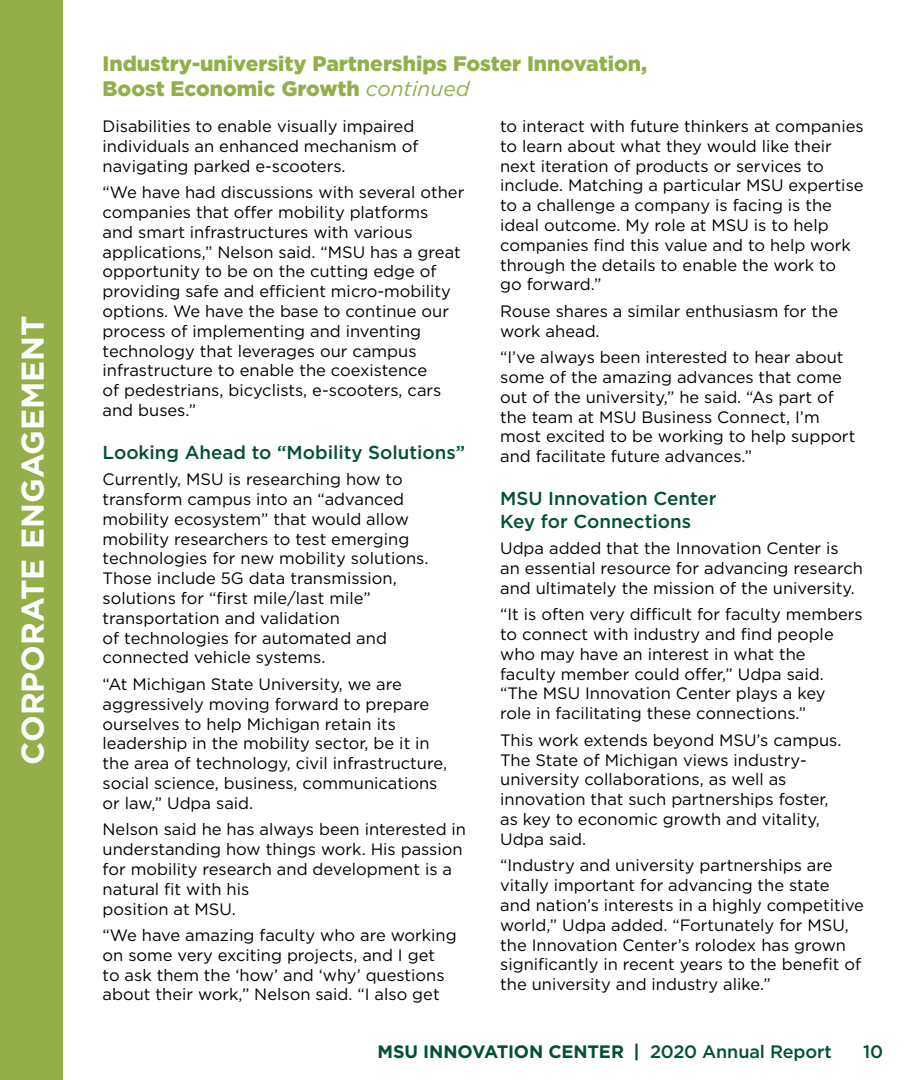
<style>
.page{position:relative;width:918px;height:1080px;background:#fff}
.page>*{position:absolute;margin:0;border:0;box-sizing:border-box;transform-origin:0 0}
.t1{font:700 31.5px "Gotham";color:#fff}
.t2{font:900 21px/25.2px "Gotham";color:#94ae4a}
.t3{font:500 18.75px/22.5px "Gotham";color:#004f39}
.t4{font:700 18px "Gotham";letter-spacing:-.01em;color:#004f39}
.t5{font:500 18px "Gotham";color:#004f39}
.t6{font:16.5px/19.8px "Gotham";color:#000}
.s1{font-weight:400;font-style:italic}
.s2{font-weight:500}
</style>
<div class="page">
<div style="left:0;top:0;width:63px;height:1080px;background:#94ae4a"></div>
<h1 class="t1" style="left:12px;top:765px;width:451px;rotate:-90deg">CORPORATE ENGAGEMENT</h1>
<p class="t2" style="left:103px;top:51px;width:546px">Industry-university Partnerships Foster Innovation,<br>Boost Economic Growth <span class="s1">continued</span></p>
<p class="t6" style="left:103px;top:116px;width:318px">Disabilities to enable visually impaired individuals an enhanced mechanism of navigating parked e-scooters.</p>
<p class="t6" style="left:103px;top:182px;width:363px">“We have had discussions with several other companies that offer mobility platforms<br>and smart infrastructures with various applications,” Nelson said. “MSU has a great opportunity to be on the cutting edge of providing safe and efficient micro-mobility options. We have the base to continue our process of implementing and inventing technology that leverages our campus infrastructure to enable the coexistence<br>of pedestrians, bicyclists, e-scooters, cars and buses.”</p>
<p class="t3" style="left:103px;top:441px;width:364px">Looking Ahead to “Mobility Solutions”</p>
<p class="t6" style="left:103px;top:469px;width:327px">Currently, MSU is researching how to transform campus into an “advanced mobility ecosystem” that would allow mobility researchers to test emerging technologies for new mobility solutions.<br>Those include 5G data transmission, solutions for “first mile/last mile” transportation and validation<br>of technologies for automated and connected vehicle systems.</p>
<p class="t6" style="left:103px;top:674px;width:346px">“At Michigan State University, we are aggressively moving forward to prepare ourselves to help Michigan retain its leadership in the mobility sector, be it in the area of technology, civil infrastructure, social science, business, communications or law,” Udpa said.</p>
<p class="t6" style="left:103px;top:819px;width:365px">Nelson said he has always been interested in understanding how things work. His passion for mobility research and development is a natural fit with his<br>position at MSU.</p>
<p class="t6" style="left:103px;top:925px;width:356px">“We have amazing faculty who are working on some very exciting projects, and I get<br>to ask them the ‘how’ and ‘why’ questions about their work,” Nelson said. “I also get</p>
<p class="t6" style="left:500px;top:116px;width:365px">to interact with future thinkers at companies to learn about what they would like their next iteration of products or services to include. Matching a particular MSU expertise to a challenge a company is facing is the ideal outcome. My role at MSU is to help companies find this value and to help work through the details to enable the work to<br>go forward.”</p>
<p class="t6" style="left:500px;top:301px;width:339px">Rouse shares a similar enthusiasm for the work ahead.</p>
<p class="t6" style="left:500px;top:347px;width:357px">“I’ve always been interested to hear about some of the amazing advances that come out of the university,” he said. “As part of the team at MSU Business Connect, I’m most excited to be working to help support and facilitate future advances.”</p>
<p class="t3" style="left:500px;top:487px;width:218px">MSU Innovation Center<br>Key for Connections</p>
<p class="t6" style="left:500px;top:538px;width:364px">Udpa added that the Innovation Center is<br>an essential resource for advancing research and ultimately the mission of the university.</p>
<p class="t6" style="left:500px;top:604px;width:364px">“It is often very difficult for faculty members to connect with industry and find people who may have an interest in what the faculty member could offer,” Udpa said. “The MSU Innovation Center plays a key<br>role in facilitating these connections.”</p>
<p class="t6" style="left:500px;top:730px;width:343px">This work extends beyond MSU’s campus.<br>The State of Michigan views industry&shy;university collaborations, as well as innovation that such partnerships foster, as key to economic growth and vitality, Udpa said.</p>
<p class="t6" style="left:500px;top:855px;width:365px">“Industry and university partnerships are vitally important for advancing the state and nation’s interests in a highly competitive world,” Udpa added. “Fortunately for MSU, the Innovation Center’s rolodex has grown significantly in recent years to the benefit of the university and industry alike.”</p>
<p class="t4" style="left:378px;top:1039px;width:456px">MSU INNOVATION CENTER | <span class="s2">2020 Annual Report</span></p>
<p class="t5" style="left:863px;top:1040px;width:22px">10</p>
</div>
